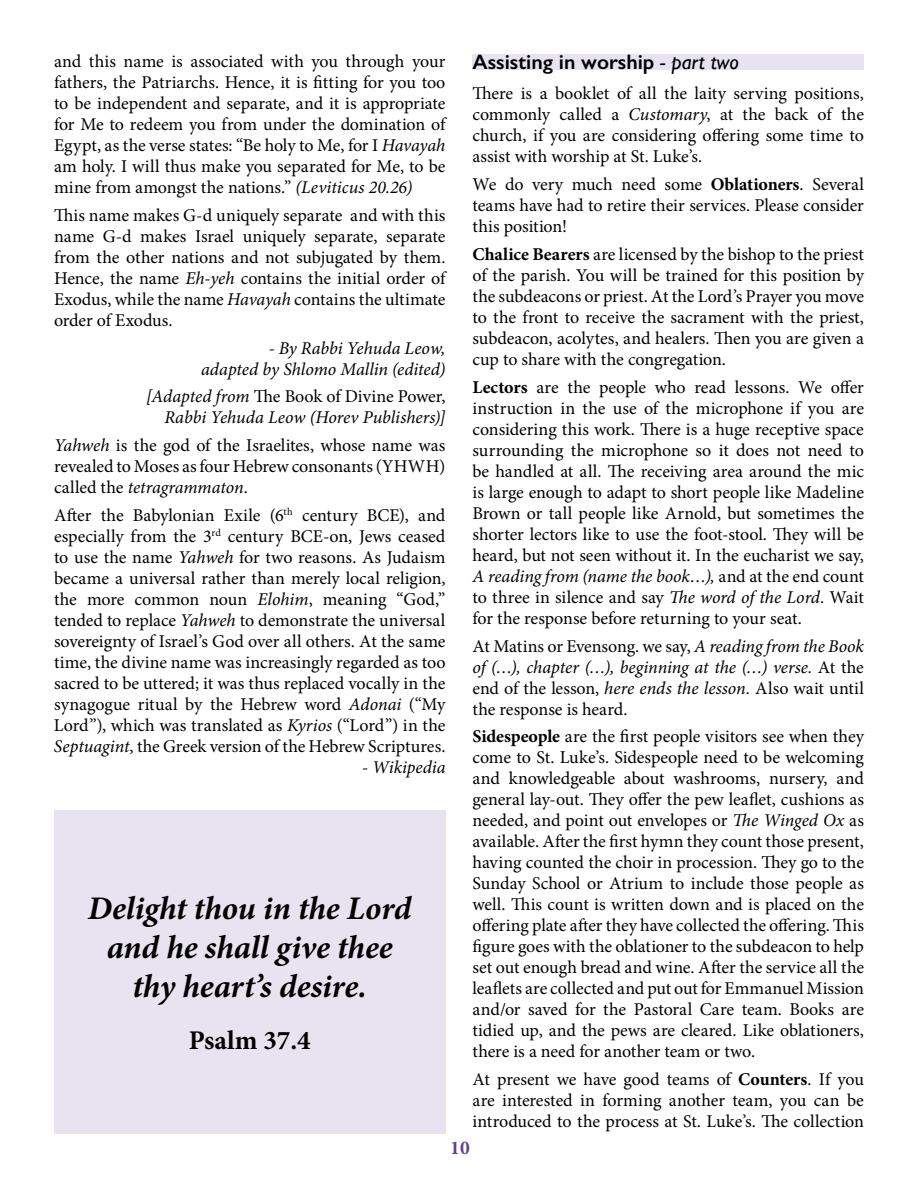
<style>
.page{position:relative;width:918px;height:1188px;background:#fff}
.page>*{position:absolute;margin:0;border:0;box-sizing:border-box;transform-origin:0 0}
.t1{font:italic 700 33px/39px "Minion Pro";letter-spacing:-.005em;color:#000;text-align:center}
.t2{font:700 27px "Minion Pro";color:#000}
.t3{font:600 21px "Gill Sans";color:#000}
.t4{font:700 19.5px "Minion Pro";color:#603f99}
.t5{font:18px/21px "Minion Pro";letter-spacing:-.005em;color:#000;text-align:justify}
.t6{font:italic 18px/21px "Minion Pro";color:#000;text-align:right}
.s1{font-style:italic}
.s2{font-style:normal}
.s3{font-weight:400;font-style:italic}
.s4{font-weight:700}
</style>
<div class="page">
<div style="left:54px;top:810px;width:392px;height:324px;background:#e7e3f1"></div>
<div style="left:472px;top:54px;width:392px;height:15px;background:#e7e3f1"></div>
<p class="t5" style="left:54px;top:51px;width:393px">and this name is associated with you through your fathers, the Patriarchs. Hence, it is fitting for you too to be independent and separate, and it is appropriate for Me to redeem you from under the domination of Egypt, as the verse states: “Be holy to Me, for I <span class="s1">Havayah </span>am holy. I will thus make you separated for Me, to be mine from amongst the nations.” <span class="s1">(Leviticus 20.26)</span></p>
<p class="t5" style="left:54px;top:205px;width:393px">This name makes G‑d uniquely separate and with this name G‑d makes Israel uniquely separate, separate from the other nations and not subjugated by them.<br>Hence, the name <span class="s1">Eh-yeh</span> contains the initial order of Exodus, while the name <span class="s1">Havayah</span> contains the ultimate order of Exodus.</p>
<p class="t6" style="left:201px;top:337px;width:246px">- By Rabbi Yehuda Leow,<br>adapted by Shlomo Mallin (edited)</p>
<p class="t6" style="left:146px;top:386px;width:301px">[Adapted from <span class="s2">The Book of Divine Power,<br></span>Rabbi Yehuda Leow (Horev Publishers)]</p>
<p class="t5" style="left:54px;top:435px;width:393px"><span class="s1">Yahweh</span> is the god of the Israelites, whose name was revealed to Moses as four Hebrew consonants (YHWH) called the <span class="s1">tetragrammaton</span>.</p>
<p class="t5" style="left:54px;top:505px;width:393px">After the Babylonian Exile (6<sup>th</sup> century BCE), and especially from the 3<sup>rd</sup> century BCE-on, Jews ceased to use the name <span class="s1">Yahweh</span> for two reasons. As Judaism became a universal rather than merely local religion, the more common noun <span class="s1">Elohim</span>, meaning “God,” tended to replace <span class="s1">Yahweh</span> to demonstrate the universal sovereignty of Israel’s God over all others. At the same time, the divine name was increasingly regarded as too sacred to be uttered; it was thus replaced vocally in the synagogue ritual by the Hebrew word <span class="s1">Adonai</span> (“My Lord”), which was translated as <span class="s1">Kyrios</span> (“Lord”) in the <span class="s1">Septuagint</span>, the Greek version of the Hebrew Scriptures.</p>
<p class="t6" style="left:362px;top:757px;width:85px">- Wikipedia</p>
<h1 class="t1" style="left:88px;top:888px;width:325px">Delight thou in the Lord and he shall give thee thy heart’s desire.</h1>
<h2 class="t2" style="left:189px;top:1022px;width:124px">Psalm 37.4</h2>
<p class="t3" style="left:472px;top:49px;width:268px">Assisting in worship <span class="s3">- part two</span></p>
<p class="t5" style="left:472px;top:83px;width:393px">There is a booklet of all the laity serving positions, commonly called a <span class="s1">Customary</span>, at the back of the church, if you are considering offering some time to assist with worship at St. Luke’s.</p>
<p class="t5" style="left:472px;top:174px;width:393px">We do very much need some <span class="s4">Oblationers</span>. Several teams have had to retire their services. Please consider this position!</p>
<p class="t5" style="left:472px;top:244px;width:393px"><span class="s4">Chalice Bearers</span> are licensed by the bishop to the priest of the parish. You will be trained for this position by the subdeacons or priest. At the Lord’s Prayer you move to the front to receive the sacrament with the priest, subdeacon, acolytes, and healers. Then you are given a cup to share with the congregation.</p>
<p class="t5" style="left:472px;top:377px;width:393px"><span class="s4">Lectors</span> are the people who read lessons. We offer instruction in the use of the microphone if you are considering this work. There is a huge receptive space surrounding the microphone so it does not need to be handled at all. The receiving area around the mic is large enough to adapt to short people like Madeline Brown or tall people like Arnold, but sometimes the shorter lectors like to use the foot-stool. They will be heard, but not seen without it. In the eucharist we say, <span class="s1">A reading from (name the book…),</span> and at the end count to three in silence and say <span class="s1">The word of the Lord</span>. Wait for the response before returning to your seat.</p>
<p class="t5" style="left:472px;top:635px;width:393px">At Matins or Evensong. we say, <span class="s1">A reading from the Book of (…), chapter (…), beginning at the (…) verse.</span> At the end of the lesson, <span class="s1">here ends the lesson.</span> Also wait until the response is heard.</p>
<p class="t5" style="left:472px;top:726px;width:393px"><span class="s4">Sidespeople</span> are the first people visitors see when they come to St. Luke’s. Sidespeople need to be welcoming and knowledgeable about washrooms, nursery, and general lay-out. They offer the pew leaflet, cushions as needed, and point out envelopes or <span class="s1">The Winged Ox</span> as available. After the first hymn they count those present, having counted the choir in procession. They go to the Sunday School or Atrium to include those people as well. This count is written down and is placed on the offering plate after they have collected the offering. This figure goes with the oblationer to the subdeacon to help set out enough bread and wine. After the service all the leaflets are collected and put out for Emmanuel Mission and/or saved for the Pastoral Care team. Books are tidied up, and the pews are cleared. Like oblationers, there is a need for another team or two.</p>
<p class="t5" style="left:472px;top:1069px;width:393px">At present we have good teams of <span class="s4">Counters</span>. If you are interested in forming another team, you can be introduced to the process at St. Luke’s. The collection</p>
<p class="t4" style="left:450px;top:1134px;width:21px">10</p>
</div>
